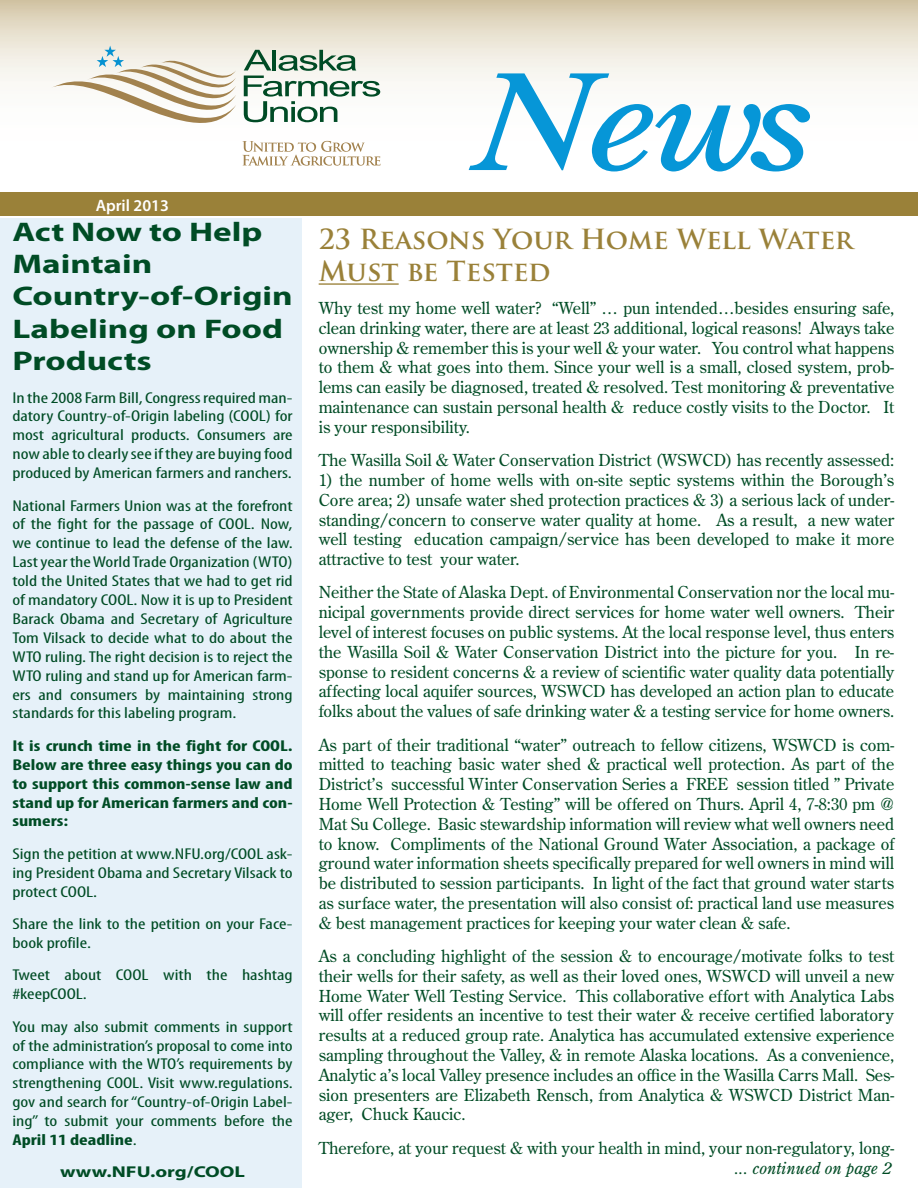
<style>
.page{position:relative;width:918px;height:1188px;background:#fff}
.page>*{position:absolute;margin:0;border:0;box-sizing:border-box;transform-origin:0 0}
.t1{font:italic 132px "Century Old Style";color:#0696d7;scale:1.25 1}
.t2{font:700 27px/32.4px "Myriad Pro";color:#004c25;scale:1.3 1}
.t3{font:700 27px/32.4px "Trajan Pro";color:#9a8139}
.t4{font:16.5px/19.8px "Century Old Style";color:#004c25;text-align:justify}
.t5{font:italic 16.5px "Century Old Style";color:#004c25}
.t6{font:600 16.5px "Myriad Pro";color:#fff}
.t7{font:condensed 15.75px/18.9px "Myriad Pro";color:#004c25;text-align:justify;scale:1.3 1}
.t8{font:700 condensed 15.75px/18.9px "Myriad Pro";color:#004c25;text-align:justify;scale:1.3 1}
.t9{font:700 15.75px "Myriad Pro";color:#004c25;scale:1.3 1}
.s1{font-weight:700}
</style>
<div class="page">
<div style="left:0;top:214px;width:301px;height:974px;background:#e6f1f9"></div>
<svg style="left:0;top:0;width:918px;height:217px"></svg>
<div style="left:0;top:192px;width:918px;height:24px;background:#9a8139"></div>
<svg style="left:51px;top:46px;width:185px;height:87px"></svg>
<svg style="left:244px;top:50px;width:136px;height:72px"></svg>
<svg style="left:242px;top:141px;width:139px;height:25px"></svg>
<hr style="left:319px;top:283px;width:80px;height:2px;background:#9a8139">
<p class="t6" style="left:96px;top:194px;width:75px">April 2013</p>
<h1 class="t1" style="left:472px;top:40px;width:273px">News</h1>
<h2 class="t2" style="left:12px;top:214px;width:217px">Act Now to Help<br>Maintain<br>Country-of-Origin<br>Labeling on Food<br>Products</h2>
<p class="t7" style="left:12px;top:388px;width:217px">In the 2008 Farm Bill, Congress required man&shy;datory Country-of-Origin labeling (COOL) for most agricultural products. Consumers are now able to clearly see if they are buying food produced by American farmers and ranchers.</p>
<p class="t7" style="left:12px;top:496px;width:217px">National Farmers Union was at the forefront of the fight for the passage of COOL. Now, we continue to lead the defense of the law.<br>Last year the World Trade Organization (WTO) told the United States that we had to get rid of mandatory COOL. Now it is up to President Barack Obama and Secretary of Agriculture Tom Vilsack to decide what to do about the WTO ruling. The right decision is to reject the WTO ruling and stand up for American farm&shy;ers and consumers by maintaining strong standards for this labeling program.</p>
<p class="t8" style="left:12px;top:736px;width:217px">It is crunch time in the fight for COOL.<br>Below are three easy things you can do to support this common-sense law and stand up for American farmers and con&shy;sumers:</p>
<p class="t7" style="left:12px;top:844px;width:217px">Sign the petition at www.NFU.org/COOL ask&shy;ing President Obama and Secretary Vilsack to protect COOL.</p>
<p class="t7" style="left:12px;top:914px;width:217px">Share the link to the petition on your Face&shy;book profile.</p>
<p class="t7" style="left:12px;top:965px;width:217px">Tweet about COOL with the hashtag #keepCOOL.</p>
<p class="t7" style="left:12px;top:1017px;width:217px">You may also submit comments in support of the administration’s proposal to come into compliance with the WTO’s requirements by strengthening COOL. Visit www.regulations. gov and search for “Country-of-Origin Label&shy;ing” to submit your comments before the <span class="s1">April 11 deadline</span>.</p>
<p class="t9" style="left:60px;top:1162px;width:144px">www.NFU.org/COOL</p>
<p class="t5" style="left:735px;top:1157px;width:158px">... continued on page 2</p>
<h2 class="t3" style="left:319px;top:223px;width:536px">23 Reasons Your Home Well Water<br>Must be Tested</h2>
<p class="t4" style="left:319px;top:298px;width:577px">Why test my home well water? “Well” … pun intended…besides ensuring safe, clean drinking water, there are at least 23 additional, logical reasons! Always take ownership &amp; remember this is your well &amp; your water. You control what happens to them &amp; what goes into them. Since your well is a small, closed system, prob&shy;lems can easily be diagnosed, treated &amp; resolved. Test monitoring &amp; preventative maintenance can sustain personal health &amp; reduce costly visits to the Doctor. It is your responsibility.</p>
<p class="t4" style="left:319px;top:450px;width:577px">The Wasilla Soil &amp; Water Conservation District (WSWCD) has recently assessed:</p>
<p class="t4" style="left:319px;top:470px;width:577px">1) the number of home wells with on-site septic systems within the Borough’s Core area; 2) unsafe water shed protection practices &amp; 3) a serious lack of under&shy;standing/concern to conserve water quality at home. As a result, a new water well testing education campaign/service has been developed to make it more attractive to test your water.</p>
<p class="t4" style="left:319px;top:582px;width:577px">Neither the State of Alaska Dept. of Environmental Conservation nor the local mu&shy;nicipal governments provide direct services for home water well owners. Their level of interest focuses on public systems. At the local response level, thus enters the Wasilla Soil &amp; Water Conservation District into the picture for you. In re&shy;sponse to resident concerns &amp; a review of scientific water quality data potentially affecting local aquifer sources, WSWCD has developed an action plan to educate folks about the values of safe drinking water &amp; a testing service for home owners.</p>
<p class="t4" style="left:319px;top:734px;width:577px">As part of their traditional “water” outreach to fellow citizens, WSWCD is com&shy;mitted to teaching basic water shed &amp; practical well protection. As part of the District’s successful Winter Conservation Series a FREE session titled ” Private Home Well Protection &amp; Testing” will be offered on Thurs. April 4, 7-8:30 pm @ Mat Su College. Basic stewardship information will review what well owners need to know. Compliments of the National Ground Water Association, a package of ground water information sheets specifically prepared for well owners in mind will be distributed to session participants. In light of the fact that ground water starts as surface water, the presentation will also consist of: practical land use measures &amp; best management practices for keeping your water clean &amp; safe.</p>
<p class="t4" style="left:319px;top:946px;width:577px">As a concluding highlight of the session &amp; to encourage/motivate folks to test their wells for their safety, as well as their loved ones, WSWCD will unveil a new Home Water Well Testing Service. This collaborative effort with Analytica Labs will offer residents an incentive to test their water &amp; receive certified laboratory results at a reduced group rate. Analytica has accumulated extensive experience sampling throughout the Valley, &amp; in remote Alaska locations. As a convenience, Analytic a’s local Valley presence includes an office in the Wasilla Carrs Mall. Ses&shy;sion presenters are Elizabeth Rensch, from Analytica &amp; WSWCD District Man&shy;ager, Chuck Kaucic.</p>
<p class="t4" style="left:319px;top:1138px;width:577px">Therefore, at your request &amp; with your health in mind, your non-regulatory, long-</p>
</div>
